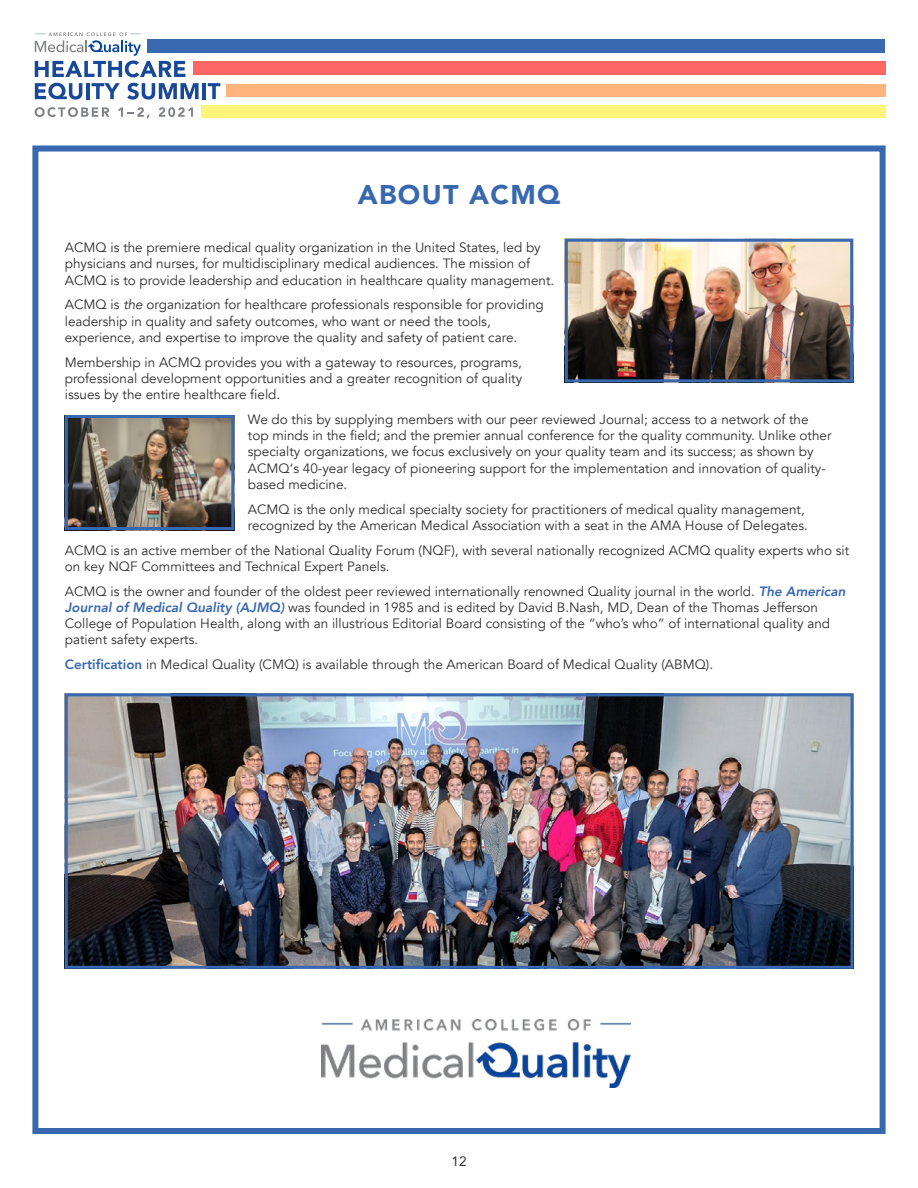
<style>
.page{position:relative;width:918px;height:1188px;background:#fff}
.page>*{position:absolute;margin:0;border:0;box-sizing:border-box;transform-origin:0 0}
.t1{font:900 27px "Avenir";letter-spacing:.05em;color:#3869b0}
.t2{font:13.5px/16.2px "Avenir";color:#303030}
.t3{font:13.5px "Avenir";color:#303030}
.s1{font-style:italic}
.s2{font-weight:800;font-style:italic;color:#3869b0}
.s3{font-weight:800;color:#3869b0}
</style>
<div class="page">
<svg style="left:35px;top:83px;width:47px;height:17px"></svg>
<hr style="left:86px;top:83px;width:3px;height:16px;background:#184898">
<svg style="left:92px;top:83px;width:28px;height:16px"></svg>
<svg style="left:127px;top:83px;width:72px;height:17px"></svg>
<hr style="left:202px;top:83px;width:4px;height:16px;background:#184898">
<svg style="left:208px;top:83px;width:12px;height:16px"></svg>
<div style="left:148px;top:39px;width:737px;height:13px;background:#3869b0"></div>
<div style="left:226px;top:85px;width:660px;height:12px;background:#ffb37d"></div>
<div style="left:202px;top:105px;width:684px;height:13px;background:#fcf57a"></div>
<div style="left:193px;top:62px;width:693px;height:13px;background:#f66"></div>
<svg style="left:35px;top:32px;width:150px;height:45px"></svg>
<svg style="left:35px;top:107px;width:74px;height:10px"></svg>
<svg style="left:118px;top:107px;width:32px;height:11px"></svg>
<svg style="left:159px;top:107px;width:34px;height:10px"></svg>
<div style="left:32px;top:146px;width:854px;height:988px;border:6px solid #3869b0"></div>
<img style="left:321px;top:1020px;width:310px;height:68px">
<img style="left:69px;top:697px;width:781px;height:268px">
<div style="left:65px;top:693px;width:789px;height:276px;border:3px solid #3869b0"></div>
<img style="left:569px;top:243px;width:280px;height:135px">
<div style="left:565px;top:239px;width:288px;height:143px;border:3px solid #3869b0"></div>
<img style="left:69px;top:419px;width:161px;height:107px">
<div style="left:65px;top:415px;width:169px;height:115px;border:3px solid #3869b0"></div>
<h1 class="t1" style="left:358px;top:171px;width:204px">ABOUT ACMQ</h1>
<p class="t2" style="left:65px;top:240px;width:491px">ACMQ is the premiere medical quality organization in the United States, led by physicians and nurses, for multidisciplinary medical audiences. The mission of<br>ACMQ is to provide leadership and education in healthcare quality management.</p>
<p class="t2" style="left:65px;top:297px;width:480px">ACMQ is <span class="s1">the</span> organization for healthcare professionals responsible for providing leadership in quality and safety outcomes, who want or need the tools, experience, and expertise to improve the quality and safety of patient care.</p>
<p class="t2" style="left:65px;top:354px;width:459px;text-align:justify">Membership in ACMQ provides you with a gateway to resources, programs, professional development opportunities and a greater recognition of quality issues by the entire healthcare field.</p>
<p class="t2" style="left:248px;top:411px;width:585px">We do this by supplying members with our peer reviewed Journal; access to a network of the top minds in the field; and the premier annual conference for the quality community. Unlike other specialty organizations, we focus exclusively on your quality team and its success; as shown by ACMQ‘s 40-year legacy of pioneering support for the implementation and innovation of quality&shy;based medicine.</p>
<p class="t2" style="left:248px;top:501px;width:562px">ACMQ is the only medical specialty society for practitioners of medical quality management, recognized by the American Medical Association with a seat in the AMA House of Delegates.</p>
<p class="t2" style="left:65px;top:542px;width:786px">ACMQ is an active member of the National Quality Forum (NQF), with several nationally recognized ACMQ quality experts who sit on key NQF Committees and Technical Expert Panels.</p>
<p class="t2" style="left:65px;top:583px;width:782px">ACMQ is the owner and founder of the oldest peer reviewed internationally renowned Quality journal in the world. <span class="s2">The American Journal of Medical Quality (AJMQ)</span> was founded in 1985 and is edited by David B.Nash, MD, Dean of the Thomas Jefferson College of Population Health, along with an illustrious Editorial Board consisting of the “who’s who” of international quality and patient safety experts.</p>
<p class="t2" style="left:65px;top:657px;width:650px"><span class="s3">Certification</span> in Medical Quality (CMQ) is available through the American Board of Medical Quality (ABMQ).</p>
<p class="t3" style="left:451px;top:1150px;width:17px">12</p>
</div>
